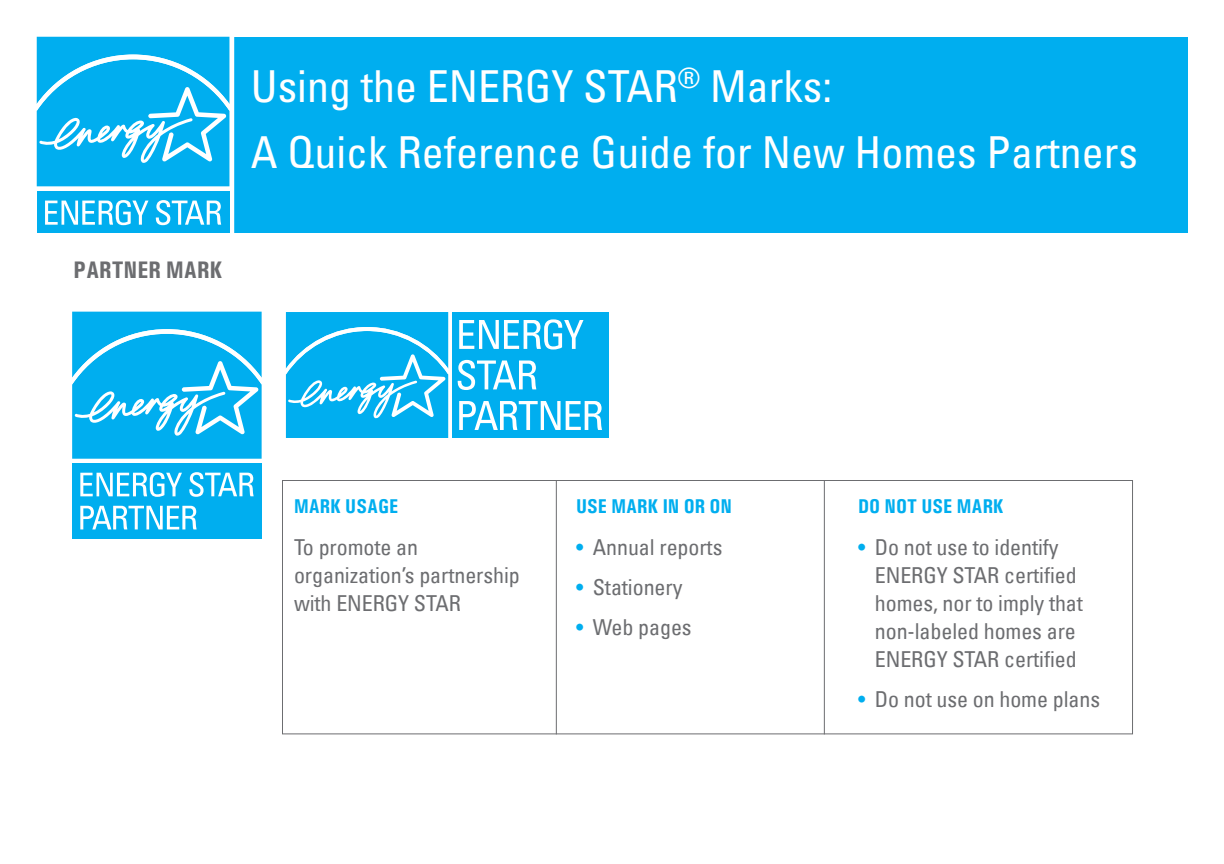
<style>
.page{position:relative;width:1224px;height:864px;background:#fff}
.page>*{position:absolute;margin:0;border:0;box-sizing:border-box;transform-origin:0 0}
.t1{font:condensed 44px/66px "Univers LT Std";color:#fff}
.t2{font:700 24px "Univers Condensed";color:#6c6d70}
.t3{font:condensed 22px/28px "Univers LT";letter-spacing:-.005em;color:#6c6d70}
.t4{font:700 20px "Univers Condensed";color:#00aeef}
.s1{color:#00aeef}
</style>
<div class="page">
<div style="left:282px;top:480px;width:851px;height:254px;border:1px solid #6c6d70"></div>
<div style="left:226px;top:37px;width:962px;height:195px;background:#00aeef"></div>
<svg style="left:36px;top:36px;width:198px;height:197px"></svg>
<svg style="left:72px;top:311px;width:190px;height:1px"></svg>
<div style="left:72px;top:463px;width:190px;height:76px;background:#00aeef"></div>
<svg style="left:72px;top:312px;width:190px;height:147px;background:#21b8f1"></svg>
<svg style="left:80px;top:472px;width:102px;height:25px"></svg>
<svg style="left:189px;top:472px;width:65px;height:25px"></svg>
<svg style="left:80px;top:506px;width:117px;height:23px"></svg>
<div style="left:452px;top:312px;width:157px;height:126px;background:#00aeef"></div>
<svg style="left:286px;top:312px;width:162px;height:126px;background:#20b8f1"></svg>
<svg style="left:459px;top:319px;width:125px;height:31px"></svg>
<svg style="left:458px;top:360px;width:78px;height:30px"></svg>
<svg style="left:459px;top:401px;width:143px;height:29px"></svg>
<hr style="left:556px;top:480px;width:1px;height:254px;background:#6c6d70">
<hr style="left:824px;top:480px;width:1px;height:254px;background:#6c6d70">
<h1 class="t1" style="left:251px;top:52px;width:889px">Using the ENERGY STAR<sup>®</sup> Marks:<br>A Quick Reference Guide for New Homes Partners</h1>
<p class="t2" style="left:74px;top:255px;width:150px">PARTNER MARK</p>
<p class="t4" style="left:294px;top:494px;width:106px">MARK USAGE</p>
<p class="t4" style="left:576px;top:494px;width:157px">USE MARK IN OR ON</p>
<p class="t4" style="left:858px;top:494px;width:147px">DO NOT USE MARK</p>
<p class="t3" style="left:294px;top:533px;width:227px">To promote an organization’s partnership with ENERGY STAR</p>
<p class="t3" style="left:576px;top:533px;width:148px"><span class="s1">•</span> Annual reports</p>
<p class="t3" style="left:576px;top:573px;width:108px"><span class="s1">•</span> Stationery</p>
<p class="t3" style="left:576px;top:613px;width:117px"><span class="s1">•</span> Web pages</p>
<p class="t3" style="left:875px;top:533px;width:210px;text-indent:-17px"><span class="s1">•</span> Do not use to identify<br>ENERGY STAR certified homes, nor to imply that non-labeled homes are<br>ENERGY STAR certified</p>
<p class="t3" style="left:858px;top:685px;width:244px"><span class="s1">•</span> Do not use on home plans</p>
</div>
